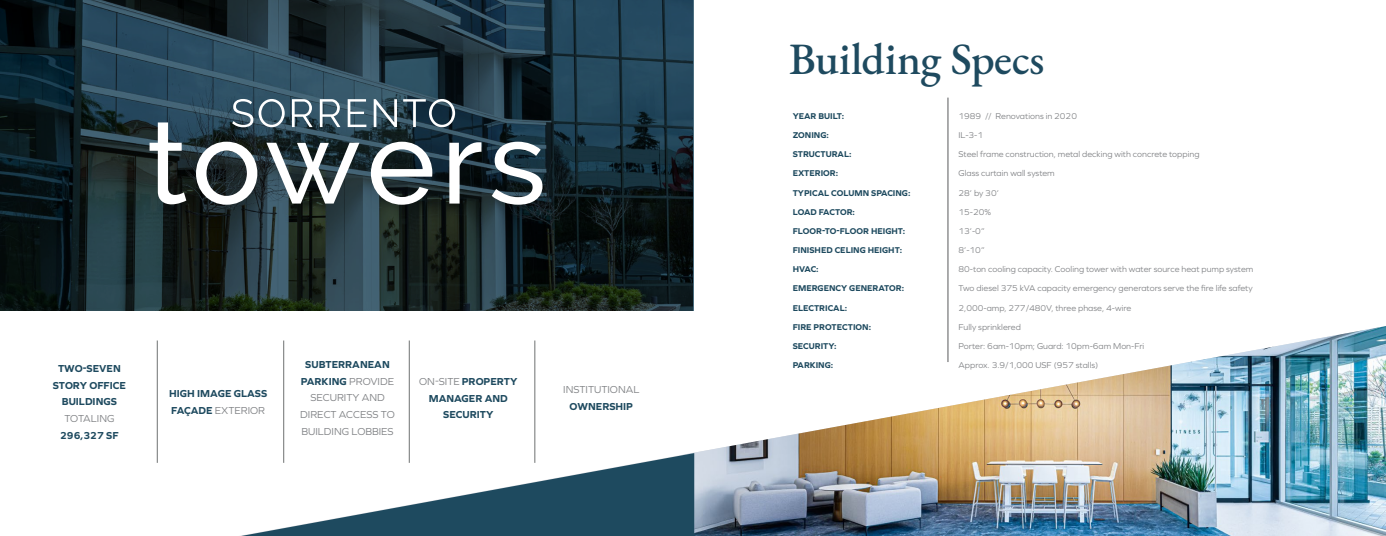
<style>
.page{position:relative;width:1386px;height:536px;background:#fff}
.page>*{position:absolute;margin:0;border:0;box-sizing:border-box;transform-origin:0 0}
.t1{font:500 44.62px "EB Garamond";letter-spacing:-.01em;color:#1e4a5f}
.t2{font:700 10.5px/16.6px "Graphie";color:#1e4a5f;text-align:center}
.t3{font:10.5px/16.6px "Graphie";color:#808285;text-align:center}
.t4{font:8.75px "Graphie";color:#808285}
.t5{font:700 8.75px "Graphie";color:#1e4a5f}
.s1{font-weight:400;color:#808285}
.s2{font-weight:700;color:#1e4a5f}
</style>
<div class="page">
<svg style="left:0;top:0;width:694px;height:310px;background:#1c3038"></svg>
<hr style="left:157px;top:340px;width:1px;height:122px;background:#6e7171">
<img style="left:693px;top:326px;width:693px;height:210px">
<svg style="left:241px;top:453px;width:453px;height:83px"></svg>
<hr style="left:789px;top:334px;width:166px;height:3px;background:#fff">
<hr style="left:789px;top:354px;width:166px;height:2px;background:#fff">
<hr style="left:948px;top:98px;width:1px;height:264px;background:#58595b">
<svg style="left:150px;top:122px;width:36px;height:82px"></svg>
<svg style="left:196px;top:142px;width:61px;height:63px"></svg>
<svg style="left:266px;top:143px;width:93px;height:60px"></svg>
<svg style="left:371px;top:142px;width:61px;height:63px"></svg>
<svg style="left:449px;top:142px;width:32px;height:61px"></svg>
<svg style="left:492px;top:142px;width:50px;height:63px"></svg>
<svg style="left:232px;top:99px;width:21px;height:28px"></svg>
<svg style="left:259px;top:99px;width:26px;height:28px"></svg>
<svg style="left:292px;top:99px;width:21px;height:28px"></svg>
<svg style="left:320px;top:99px;width:20px;height:28px"></svg>
<svg style="left:348px;top:99px;width:18px;height:28px"></svg>
<svg style="left:374px;top:99px;width:23px;height:28px"></svg>
<svg style="left:403px;top:99px;width:52px;height:28px"></svg>
<p class="t2" style="left:53px;top:360px;width:75px">TWO-SEVEN<br>STORY OFFICE<br>BUILDINGS</p>
<p class="t3" style="left:64px;top:410px;width:52px">TOTALING</p>
<p class="t2" style="left:60px;top:426px;width:60px">296,327 SF</p>
<p class="t2" style="left:169px;top:385px;width:100px;text-align:left">HIGH IMAGE GLASS<br>FAÇADE <span class="s1">EXTERIOR</span></p>
<p class="t3" style="left:300px;top:356px;width:96px"><span class="s2">SUBTERRANEAN<br>PARKING</span> PROVIDE<br>SECURITY AND<br>DIRECT ACCESS TO<br>BUILDING LOBBIES</p>
<p class="t2" style="left:419px;top:372px;width:100px"><span class="s1">ON-SITE</span> PROPERTY<br>MANAGER AND<br>SECURITY</p>
<p class="t3" style="left:563px;top:381px;width:78px">INSTITUTIONAL</p>
<p class="t2" style="left:570px;top:397px;width:65px">OWNERSHIP</p>
<h1 class="t1" style="left:789px;top:29px;width:257px">Building Specs</h1>
<p class="t5" style="left:793px;top:111px;width:53px">YEAR BUILT:</p>
<p class="t4" style="left:959px;top:111px;width:120px">1989 // Renovations in 2020</p>
<p class="t5" style="left:793px;top:130px;width:38px">ZONING:</p>
<p class="t4" style="left:959px;top:130px;width:26px">IL-3-1</p>
<p class="t5" style="left:793px;top:149px;width:60px">STRUCTURAL:</p>
<p class="t4" style="left:959px;top:149px;width:242px">Steel frame construction, metal decking with concrete topping</p>
<p class="t5" style="left:793px;top:168px;width:47px">EXTERIOR:</p>
<p class="t4" style="left:959px;top:168px;width:98px">Glass curtain wall system</p>
<p class="t5" style="left:793px;top:187px;width:119px">TYPICAL COLUMN SPACING:</p>
<p class="t4" style="left:959px;top:187px;width:42px">28’ by 30’</p>
<p class="t5" style="left:793px;top:206px;width:64px">LOAD FACTOR:</p>
<p class="t4" style="left:959px;top:206px;width:34px">15-20%</p>
<p class="t5" style="left:793px;top:226px;width:114px">FLOOR-TO-FLOOR HEIGHT:</p>
<p class="t4" style="left:959px;top:226px;width:28px">13’-0”</p>
<p class="t5" style="left:793px;top:245px;width:111px">FINISHED CELING HEIGHT:</p>
<p class="t4" style="left:959px;top:245px;width:28px">8’-10”</p>
<p class="t5" style="left:793px;top:264px;width:27px">HVAC:</p>
<p class="t4" style="left:959px;top:264px;width:296px">80-ton cooling capacity. Cooling tower with water source heat pump system</p>
<p class="t5" style="left:793px;top:283px;width:113px">EMERGENCY GENERATOR:</p>
<p class="t4" style="left:959px;top:283px;width:296px">Two diesel 375 kVA capacity emergency generators serve the fire life safety</p>
<p class="t5" style="left:793px;top:302px;width:56px">ELECTRICAL:</p>
<p class="t4" style="left:959px;top:302px;width:174px">2,000-amp, 277/480V, three phase, 4-wire</p>
<p class="t5" style="left:793px;top:321px;width:80px">FIRE PROTECTION:</p>
<p class="t4" style="left:959px;top:321px;width:64px">Fully sprinklered</p>
<p class="t5" style="left:793px;top:341px;width:45px">SECURITY:</p>
<p class="t4" style="left:959px;top:341px;width:187px">Porter: 6am-10pm; Guard: 10pm-6am Mon-Fri</p>
<p class="t5" style="left:793px;top:360px;width:42px">PARKING:</p>
<p class="t4" style="left:959px;top:360px;width:141px">Approx. 3.9/1,000 USF (957 stalls)</p>
</div>
